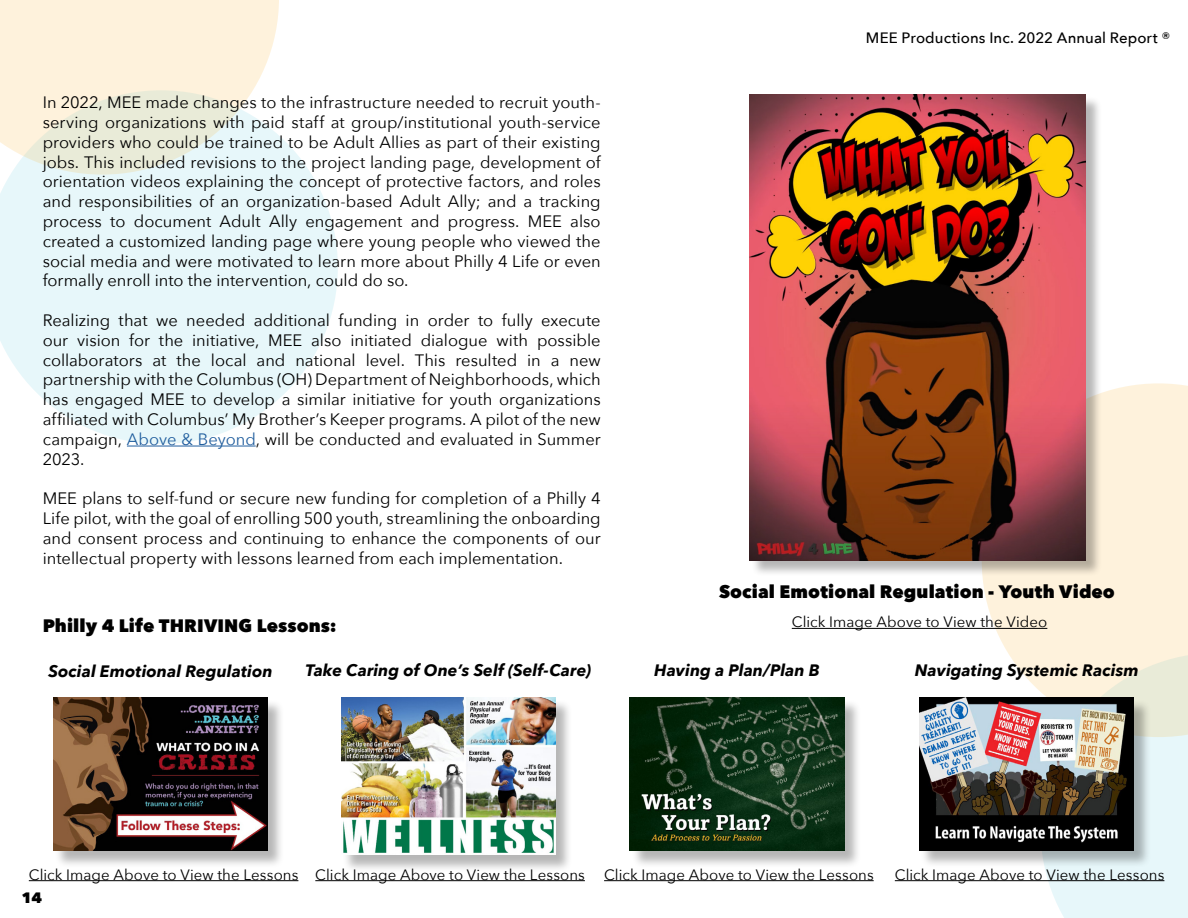
<style>
.page{position:relative;width:1188px;height:918px;background:#fff}
.page>*{position:absolute;margin:0;border:0;box-sizing:border-box;transform-origin:0 0}
.t1{font:800 18px "Avenir Next";letter-spacing:.005em;color:#000}
.t2{font:16.5px/19.8px "Avenir Next";color:#000;text-align:justify}
.t3{font:italic 700 16.5px "Avenir Next";letter-spacing:.005em;color:#000}
.t4{font:15px "Avenir Next";letter-spacing:.005em;color:#000}
.t5{font:500 15px "Avenir Next";letter-spacing:.005em;color:#000}
.t6{font:800 15px "Avenir Next";color:#000}
.s1{color:#215e9e}
</style>
<div class="page">
<div style="left:1041px;top:737px;width:147px;height:181px;background:#e7f7fa"></div>
<svg style="left:0;top:136px;width:338px;height:308px;fill:#e7f7fa"></svg>
<svg style="left:982px;top:383px;width:206px;height:354px;background:#fcf2dd"></svg>
<svg style="left:0;top:0;width:279px;height:175px;background:#f6f1df"></svg>
<hr style="left:127px;top:446px;width:129px;height:1px;background:#215e9e">
<div style="left:751px;top:96px;width:351px;height:481px;background:#000;opacity:.29"></div>
<img style="left:750px;top:95px;width:336px;height:465px">
<div style="left:55px;top:699px;width:230px;height:169px;background:#000;opacity:.29"></div>
<img style="left:53px;top:697px;width:215px;height:153px">
<div style="left:343px;top:699px;width:230px;height:173px;background:#000;opacity:.29"></div>
<img style="left:341px;top:697px;width:215px;height:157px">
<div style="left:631px;top:699px;width:230px;height:169px;background:#000;opacity:.29"></div>
<img style="left:630px;top:697px;width:214px;height:153px">
<div style="left:920px;top:699px;width:231px;height:170px;background:#000;opacity:.29"></div>
<img style="left:920px;top:697px;width:214px;height:153px">
<hr style="left:792px;top:628px;width:255px;height:1px;background:#000">
<hr style="left:29px;top:880px;width:269px;height:1px;background:#000">
<hr style="left:315px;top:880px;width:270px;height:1px;background:#000">
<hr style="left:604px;top:880px;width:270px;height:1px;background:#000">
<hr style="left:895px;top:880px;width:269px;height:1px;background:#000">
<p class="t2" style="left:43px;top:92px;width:560px">In 2022, MEE made changes to the infrastructure needed to recruit youth&shy;serving organizations with paid staff at group/institutional youth-service providers who could be trained to be Adult Allies as part of their existing jobs. This included revisions to the project landing page, development of orientation videos explaining the concept of protective factors, and roles and responsibilities of an organization-based Adult Ally; and a tracking process to document Adult Ally engagement and progress. MEE also created a customized landing page where young people who viewed the social media and were motivated to learn more about Philly 4 Life or even formally enroll into the intervention, could do so.</p>
<p class="t2" style="left:43px;top:310px;width:560px">Realizing that we needed additional funding in order to fully execute our vision for the initiative, MEE also initiated dialogue with possible collaborators at the local and national level. This resulted in a new partnership with the Columbus (OH) Department of Neighborhoods, which has engaged MEE to develop a similar initiative for youth organizations affiliated with Columbus’ My Brother’s Keeper programs. A pilot of the new campaign, <span class="s1">Above &amp; Beyond</span>, will be conducted and evaluated in Summer 2023.</p>
<p class="t2" style="left:43px;top:488px;width:560px">MEE plans to self-fund or secure new funding for completion of a Philly 4<br>Life pilot, with the goal of enrolling 500 youth, streamlining the onboarding and consent process and continuing to enhance the components of our intellectual property with lessons learned from each implementation.</p>
<p class="t1" style="left:43px;top:614px;width:295px">Philly 4 Life THRIVING Lessons:</p>
<p class="t5" style="left:866px;top:25px;width:306px">MEE Productions Inc. 2022 Annual Report ®</p>
<p class="t1" style="left:719px;top:581px;width:397px">Social Emotional Regulation - Youth Video</p>
<p class="t4" style="left:792px;top:609px;width:257px">Click Image Above to View the Video</p>
<p class="t3" style="left:48px;top:657px;width:226px">Social Emotional Regulation</p>
<p class="t3" style="left:305px;top:656px;width:287px">Take Caring of One’s Self (Self-Care)</p>
<p class="t3" style="left:654px;top:656px;width:167px">Having a Plan/Plan B</p>
<p class="t3" style="left:915px;top:656px;width:226px">Navigating Systemic Racism</p>
<p class="t4" style="left:29px;top:862px;width:558px">Click Image Above to View the Lessons Click Image Above to View the Lessons</p>
<p class="t4" style="left:604px;top:862px;width:271px">Click Image Above to View the Lessons</p>
<p class="t4" style="left:895px;top:862px;width:271px">Click Image Above to View the Lessons</p>
<p class="t6" style="left:22px;top:889px;width:22px">14</p>
</div>
